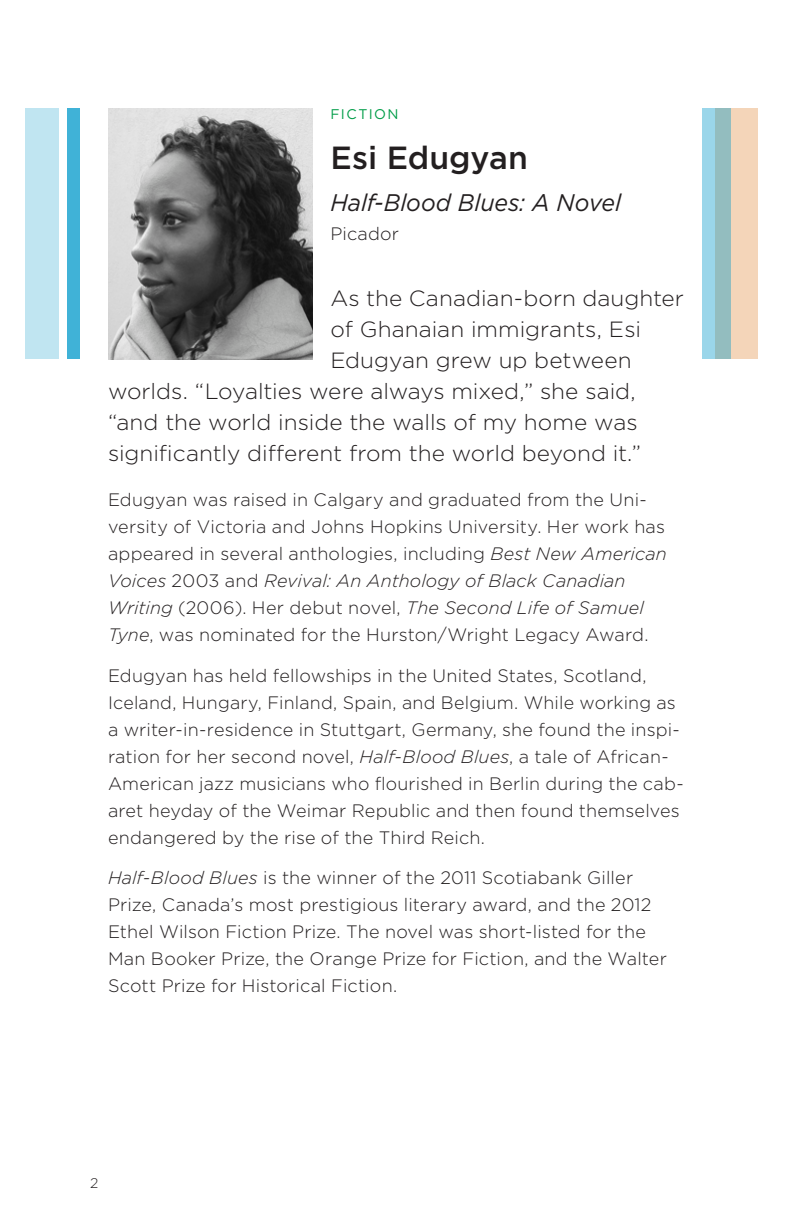
<style>
.page{position:relative;width:792px;height:1224px;background:#fff}
.page>*{position:absolute;margin:0;border:0;box-sizing:border-box;transform-origin:0 0}
.t1{font:500 32px "Gotham";letter-spacing:-.005em;color:#231f20}
.t2{font:italic 24px "Gotham";color:#231f20;scale:.96 1}
.t3{font:300 22px "Gotham";color:#231f20}
.t4{font:300 18px/27px "Gotham";letter-spacing:.01em;color:#231f20}
.t5{font:14px "Gotham";color:#009d48}
.t6{font:300 14px "Gotham";color:#231f20}
.s1{font-style:italic}
</style>
<div class="page">
<div style="left:26px;top:108px;width:33px;height:251px;background:#c0e5f1"></div>
<div style="left:67px;top:108px;width:12px;height:251px;background:#40b2d7"></div>
<img style="left:108px;top:108px;width:204px;height:252px">
<div style="left:715px;top:108px;width:43px;height:251px;background:#f4d5b9"></div>
<svg style="left:702px;top:108px;width:29px;height:251px;background:#96c8d2"></svg>
<p class="t5" style="left:330px;top:105px;width:12px">FICTION</p>
<h1 class="t1" style="left:330px;top:136px;width:199px">Esi Edugyan</h1>
<h2 class="t2" style="left:330px;top:187px;width:304px">Half-Blood Blues: A Novel</h2>
<p class="t4" style="left:330px;top:220px;width:70px">Picador</p>
<p class="t3" style="left:330px;top:284px;width:355px">As the Canadian-born daughter</p>
<p class="t3" style="left:330px;top:315px;width:312px">of Ghanaian immigrants, Esi</p>
<p class="t3" style="left:330px;top:346px;width:303px">Edugyan grew up between</p>
<p class="t3" style="left:108px;top:377px;width:529px">worlds. “Loyalties were always mixed,” she said,</p>
<p class="t3" style="left:108px;top:408px;width:531px">“and the world inside the walls of my home was</p>
<p class="t3" style="left:108px;top:439px;width:535px">significantly different from the world beyond it.”</p>
<p class="t4" style="left:108px;top:486px;width:560px">Edugyan was raised in Calgary and graduated from the Uni&shy;versity of Victoria and Johns Hopkins University. Her work has appeared in several anthologies, including <span class="s1">Best New American Voices</span> 2003 and <span class="s1">Revival: An Anthology of Black Canadian Writing</span> (2006). Her debut novel, <span class="s1">The Second Life of Samuel Tyne</span>, was nominated for the Hurston/Wright Legacy Award.</p>
<p class="t4" style="left:108px;top:661px;width:578px">Edugyan has held fellowships in the United States, Scotland, Iceland, Hungary, Finland, Spain, and Belgium. While working as a writer-in-residence in Stuttgart, Germany, she found the inspi&shy;ration for her second novel, <span class="s1">Half-Blood Blues</span>, a tale of African-American jazz musicians who flourished in Berlin during the cab&shy;aret heyday of the Weimar Republic and then found themselves endangered by the rise of the Third Reich.</p>
<p class="t4" style="left:108px;top:864px;width:560px"><span class="s1">Half-Blood Blues</span> is the winner of the 2011 Scotiabank Giller Prize, Canada’s most prestigious literary award, and the 2012<br>Ethel Wilson Fiction Prize. The novel was short-listed for the Man Booker Prize, the Orange Prize for Fiction, and the Walter Scott Prize for Historical Fiction.</p>
<p class="t6" style="left:90px;top:1174px;width:10px">2</p>
</div>
